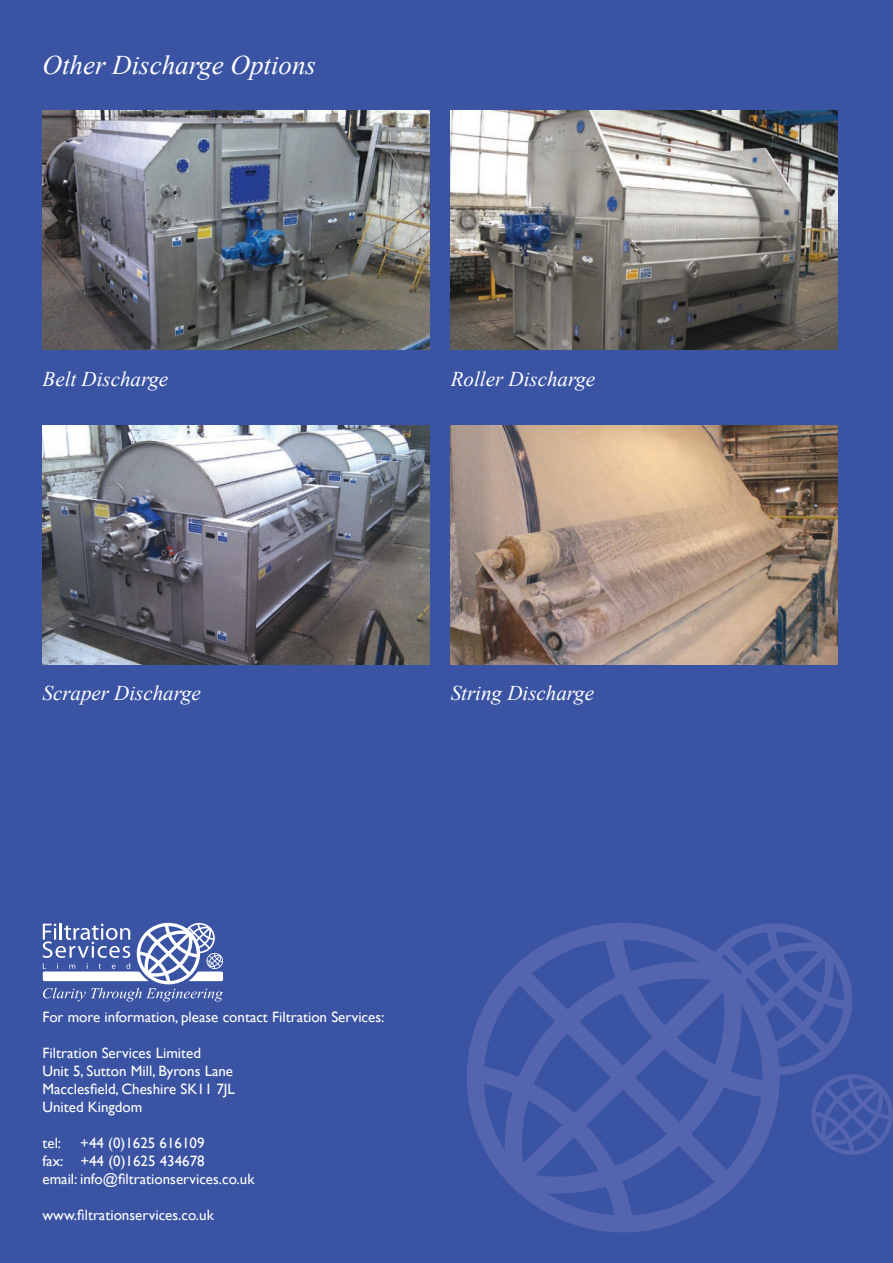
<style>
.page{position:relative;width:893px;height:1263px;background:#3a53a3}
.page>*{position:absolute;margin:0;border:0;box-sizing:border-box;transform-origin:0 0}
.t1{font:italic 27px "Times New Roman";color:#fff}
.t2{font:italic 21px "Times New Roman";color:#fff}
.t3{font:15px "Gill Sans";color:#fff}
</style>
<div class="page">
<svg style="left:43px;top:922px;width:180px;height:79px"></svg>
<img style="left:451px;top:111px;width:387px;height:239px">
<img style="left:43px;top:425px;width:386px;height:239px">
<img style="left:451px;top:425px;width:387px;height:239px">
<svg style="left:467px;top:923px;width:291px;height:310px"></svg>
<svg style="left:712px;top:923px;width:181px;height:232px"></svg>
<img style="left:43px;top:111px;width:386px;height:239px">
<p class="t1" style="left:43px;top:49px;width:275px">Other Discharge Options</p>
<p class="t2" style="left:43px;top:366px;width:127px">Belt Discharge</p>
<p class="t2" style="left:451px;top:366px;width:146px">Roller Discharge</p>
<p class="t2" style="left:43px;top:681px;width:160px">Scraper Discharge</p>
<p class="t2" style="left:451px;top:681px;width:145px">String Discharge</p>
<p class="t3" style="left:43px;top:1009px;width:343px">For more information, please contact Filtration Services:</p>
<p class="t3" style="left:43px;top:1045px;width:160px">Filtration Services Limited</p>
<p class="t3" style="left:43px;top:1063px;width:192px">Unit 5, Sutton Mill, Byrons Lane</p>
<p class="t3" style="left:43px;top:1081px;width:194px">Macclesfield, Cheshire SK11 7JL</p>
<p class="t3" style="left:43px;top:1099px;width:101px">United Kingdom</p>
<p class="t3" style="left:43px;top:1135px;width:20px">tel:</p>
<p class="t3" style="left:80px;top:1135px;width:126px">+44 (0)1625 616109</p>
<p class="t3" style="left:43px;top:1153px;width:164px">fax: +44 (0)1625 434678</p>
<p class="t3" style="left:43px;top:1171px;width:214px">email: info@filtrationservices.co.uk</p>
<p class="t3" style="left:43px;top:1207px;width:173px">www.filtrationservices.co.uk</p>
</div>
